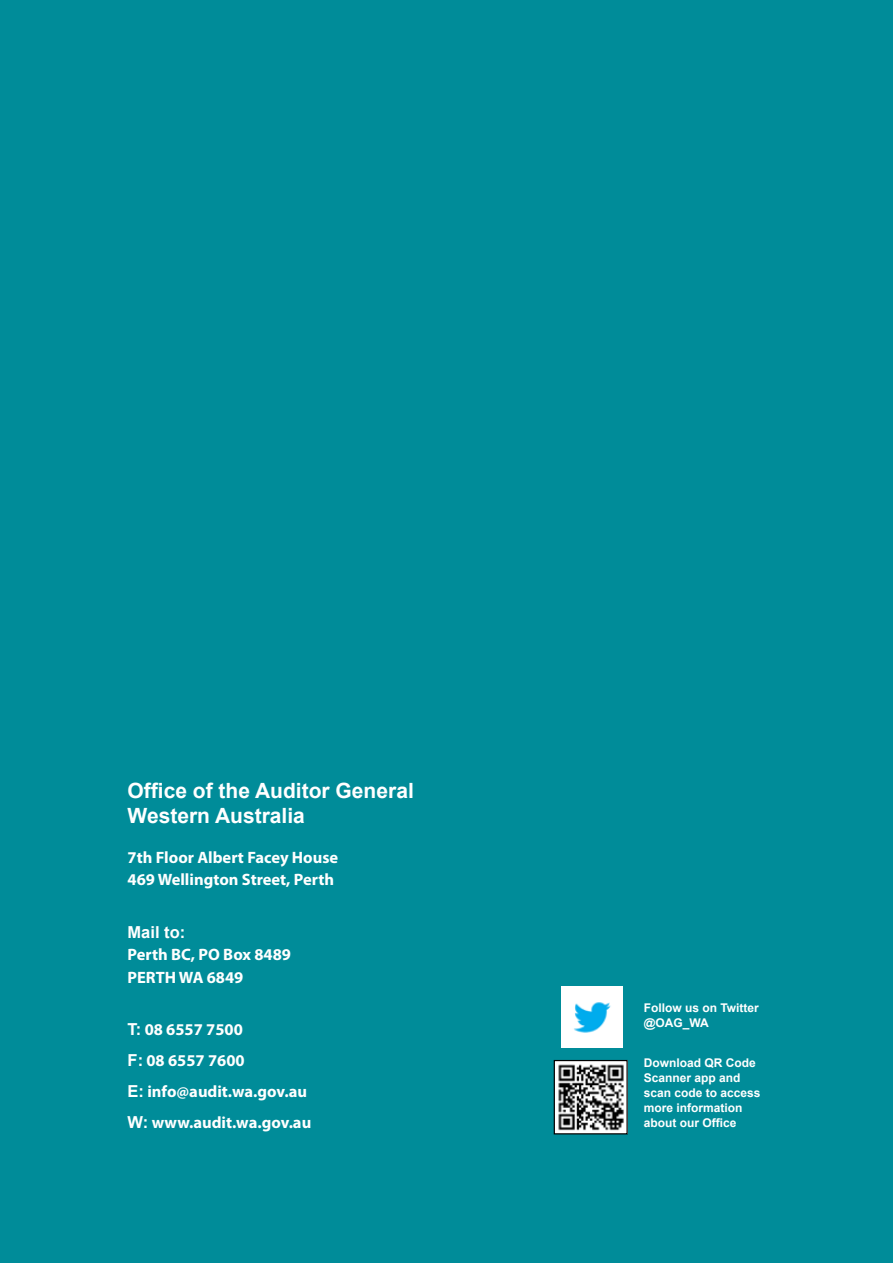
<style>
.page{position:relative;width:893px;height:1263px;background:#008c99}
.page>*{position:absolute;margin:0;border:0;box-sizing:border-box;transform-origin:0 0}
.t1{font:700 21px/25.5px "Arial";color:#fff}
.t2{font:700 16.5px/31px "Myriad Pro";color:#fff}
.t3{font:700 16.5px "Arial";color:#fff}
.t4{font:700 12px/15px "Arial";color:#fff}
.s1{font-family:"Arial"}
</style>
<div class="page">
<img style="left:556px;top:1062px;width:70px;height:70px">
<div style="left:554px;top:1060px;width:74px;height:74px;border:1px solid #000"></div>
<img style="left:561px;top:986px;width:61px;height:61px">
<p class="t1" style="left:128px;top:778px;width:288px">Office of the Auditor General<br>Western Australia</p>
<p class="t2" style="left:128px;top:845px;width:212px;line-height:22.5px">7th Floor Albert Facey House<br>469 Wellington Street, Perth</p>
<p class="t3" style="left:128px;top:921px;width:59px">Mail to:</p>
<p class="t2" style="left:128px;top:943px;width:165px;line-height:22.5px">Perth BC, PO Box 8489<br>PERTH WA 6849</p>
<p class="t2" style="left:128px;top:1013px;width:185px"><span class="s1">T:</span> 08 6557 7500<br><span class="s1">F:</span> 08 6557 7600<br><span class="s1">E:</span> info@audit.wa.gov.au<br><span class="s1">W:</span> www.audit.wa.gov.au</p>
<p class="t4" style="left:644px;top:1001px;width:117px">Follow us on Twitter @OAG_WA</p>
<p class="t4" style="left:644px;top:1056px;width:118px">Download QR Code<br>Scanner app and scan code to access more information about our Office</p>
</div>
